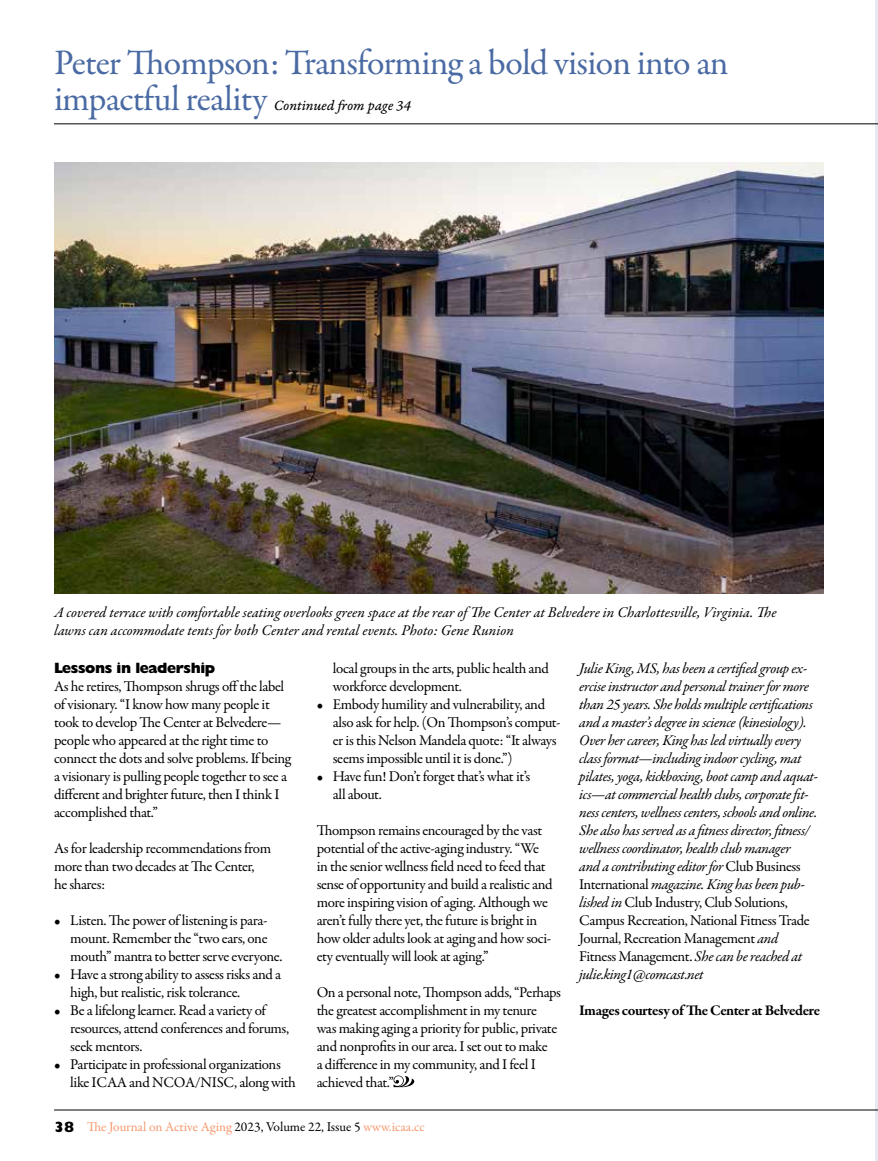
<style>
.page{position:relative;width:878px;height:1161px;background:#fff}
.page>*{position:absolute;margin:0;border:0;box-sizing:border-box;transform-origin:0 0}
.t1{font:36px/36px "Garamond Premr Pro";letter-spacing:-.02em;color:#4a6aa3}
.t2{font:15px/18px "Garamond Premr Pro";letter-spacing:-.025em;color:#000}
.t3{font:italic 15px/18px "Garamond Premr Pro";letter-spacing:-.025em;color:#000}
.t4{font:italic 15px/18px "Garamond Premr Pro";letter-spacing:-.005em;color:#000}
.t5{font:700 15px "Garamond Premr Pro";letter-spacing:-.03em;color:#000}
.t6{font:800 15px "Gill Sans Nova";letter-spacing:-.025em;color:#000}
.t7{font:15px "Garamond Premr Pro It Capt";letter-spacing:-.005em;color:#000}
.t8{font:13.5px "Garamond Premr Pro";color:#f7986e}
.s1{font-family:"Gill Sans Nova";font-weight:800;font-size:15px;color:#000}
.s2{color:#000}
.s3{font-style:normal}
</style>
<div class="page">
<hr style="left:875px;top:0;width:3px;height:1161px;background:#e8eaf3">
<hr style="left:54px;top:123px;width:824px;height:1px;background:#000">
<svg style="left:393px;top:1075px;width:21px;height:12px"></svg>
<img style="left:54px;top:162px;width:770px;height:432px">
<hr style="left:54px;top:1110px;width:824px;height:1px;background:#000">
<h1 class="t1" style="left:54px;top:46px;width:676px">Peter Thompson: Transforming a bold vision into an impactful reality</h1>
<p class="t7" style="left:274px;top:97px;width:138px">Continued from page 34</p>
<p class="t4" style="left:54px;top:604px;width:724px">A covered terrace with comfortable seating overlooks green space at the rear of The Center at Belvedere in Charlottesville, Virginia. The lawns can accommodate tents for both Center and rental events. Photo: Gene Runion</p>
<p class="t6" style="left:54px;top:659px;width:163px">Lessons in leadership</p>
<p class="t2" style="left:54px;top:678px;width:238px">As he retires, Thompson shrugs off the label of visionary. “I know how many people it took to develop The Center at Belvedere— people who appeared at the right time to connect the dots and solve problems. If being a visionary is pulling people together to see a different and brighter future, then I think I accomplished that.”</p>
<p class="t2" style="left:54px;top:840px;width:218px">As for leadership recommendations from more than two decades at The Center, he shares:</p>
<p class="t2" style="left:70px;top:912px;width:214px;text-indent:-16px">• Listen. The power of listening is para&shy;mount. Remember the “two ears, one mouth” mantra to better serve everyone.</p>
<p class="t2" style="left:70px;top:966px;width:212px;text-indent:-16px">• Have a strong ability to assess risks and a high, but realistic, risk tolerance.</p>
<p class="t2" style="left:70px;top:1002px;width:220px;text-indent:-16px">• Be a lifelong learner. Read a variety of resources, attend conferences and forums, seek mentors.</p>
<p class="t2" style="left:70px;top:1056px;width:227px;text-indent:-16px">• Participate in professional organizations like ICAA and NCOA/NISC, along with</p>
<p class="t2" style="left:333px;top:660px;width:218px">local groups in the arts, public health and workforce development.</p>
<p class="t2" style="left:333px;top:696px;width:229px;text-indent:-16px">• Embody humility and vulnerability, and also ask for help. (On Thompson’s comput&shy;er is this Nelson Mandela quote: “It always seems impossible until it is done.”)</p>
<p class="t2" style="left:333px;top:768px;width:199px;text-indent:-16px">• Have fun! Don’t forget that’s what it’s all about.</p>
<p class="t2" style="left:316px;top:822px;width:237px">Thompson remains encouraged by the vast potential of the active-aging industry. “We in the senior wellness field need to feed that sense of opportunity and build a realistic and more inspiring vision of aging. Although we aren’t fully there yet, the future is bright in how older adults look at aging and how soci&shy;ety eventually will look at aging.”</p>
<p class="t2" style="left:316px;top:984px;width:246px">On a personal note, Thompson adds, “Perhaps the greatest accomplishment in my tenure<br>was making aging a priority for public, private and nonprofits in our area. I set out to make<br>a difference in my community, and I feel I achieved that.”</p>
<p class="t8" style="left:54px;top:1119px;width:372px"><span class="s1">38</span> The Journal on Active Aging <span class="s2">2023, Volume 22, Issue 5</span> www.icaa.cc</p>
<p class="t3" style="left:579px;top:660px;width:240px">Julie King, MS, has been a certified group ex&shy;ercise instructor and personal trainer for more than 25 years. She holds multiple certifications and a master’s degree in science (kinesiology).<br>Over her career, King has led virtually every class format—including indoor cycling, mat pilates, yoga, kickboxing, boot camp and aquat&shy;ics—at commercial health clubs, corporate fit&shy;ness centers, wellness centers, schools and online.<br>She also has served as a fitness director, fitness/ wellness coordinator, health club manager<br>and a contributing editor for <span class="s3">Club Business International</span> magazine. King has been pub&shy;lished in <span class="s3">Club Industry, Club Solutions, Campus Recreation, National Fitness Trade Journal, Recreation Management</span> and <span class="s3">Fitness Management.</span> She can be reached at julie.king1@comcast.net</p>
<p class="t5" style="left:579px;top:1001px;width:242px">Images courtesy of The Center at Belvedere</p>
</div>
